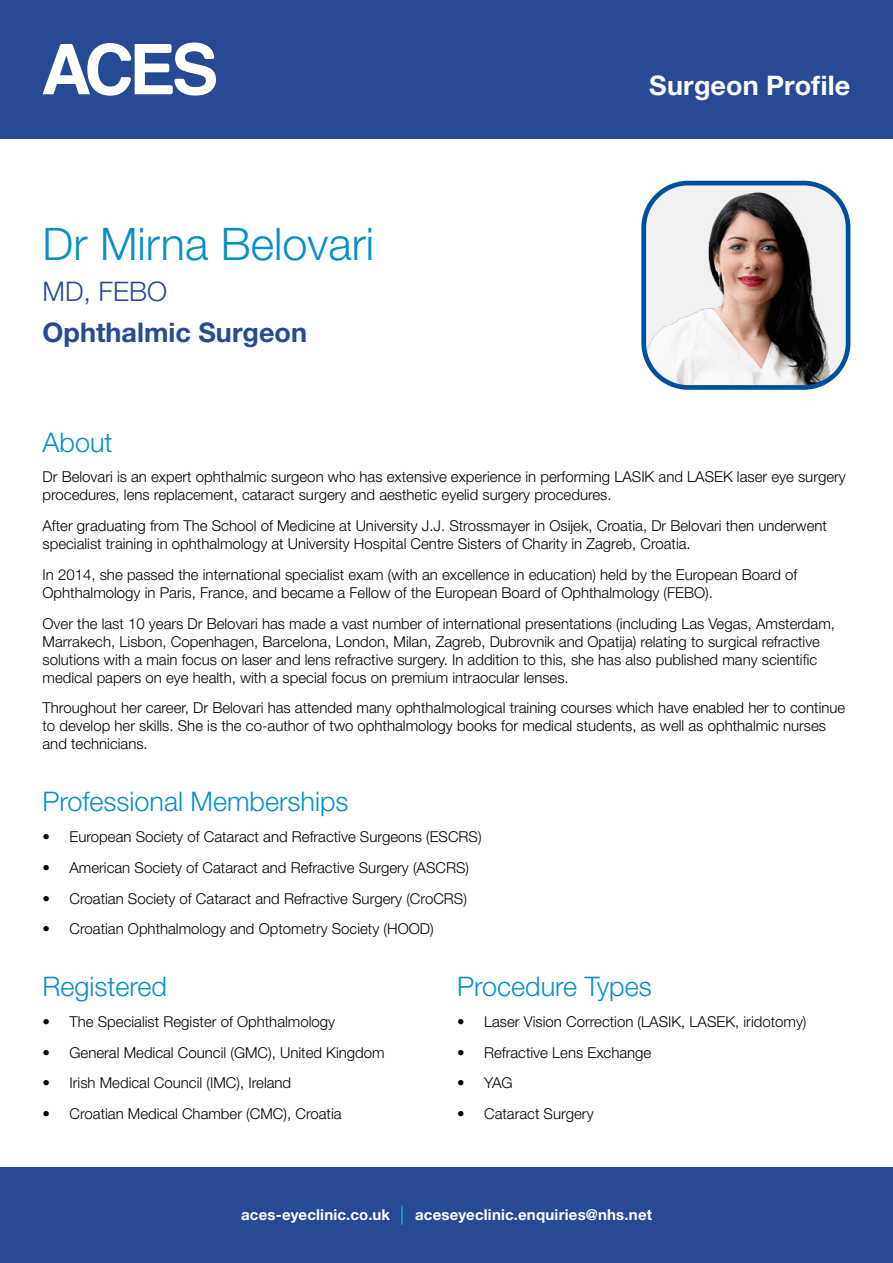
<style>
.page{position:relative;width:893px;height:1263px;background:#fff}
.page>*{position:absolute;margin:0;border:0;box-sizing:border-box;transform-origin:0 0}
.t1{font:300 45px "Helvetica Neue LT Pro";color:#088fc6}
.t2{font:300 27px "Helvetica Neue LT Pro";color:#088fc6}
.t3{font:700 27px "Helvetica Neue LT Pro";color:#264a94}
.t4{font:700 27px "Helvetica Neue LT Pro";letter-spacing:.005em;color:#fff}
.t5{font:300 27px "Helvetica Neue LT Pro";color:#264a94}
.t6{font:300 15px/18px "Helvetica Neue LT Pro";color:#000}
.t7{font:700 15px "Helvetica Neue LT Pro";letter-spacing:.015em;color:#fff}
</style>
<div class="page">
<div style="left:0;top:0;width:893px;height:138px;background:#264a94"></div>
<div style="left:0;top:1167px;width:893px;height:96px;background:#264a94"></div>
<svg style="left:401px;top:1206px;width:2px;height:19px"></svg>
<svg style="left:43px;top:43px;width:173px;height:53px"></svg>
<img style="left:647px;top:183px;width:201px;height:201px">
<div style="left:641px;top:181px;width:209px;height:209px;border:5px solid #004f9d;border-radius:45px"></div>
<h1 class="t1" style="left:43px;top:217px;width:333px">Dr Mirna Belovari</h1>
<h2 class="t5" style="left:43px;top:275px;width:126px">MD, FEBO</h2>
<h2 class="t3" style="left:43px;top:316px;width:266px">Ophthalmic Surgeon</h2>
<h2 class="t4" style="left:649px;top:68px;width:203px">Surgeon Profile</h2>
<h2 class="t2" style="left:43px;top:425px;width:72px">About</h2>
<p class="t6" style="left:43px;top:468px;width:805px">Dr Belovari is an expert ophthalmic surgeon who has extensive experience in performing LASIK and LASEK laser eye surgery procedures, lens replacement, cataract surgery and aesthetic eyelid surgery procedures.</p>
<p class="t6" style="left:43px;top:516px;width:786px">After graduating from The School of Medicine at University J.J. Strossmayer in Osijek, Croatia, Dr Belovari then underwent specialist training in ophthalmology at University Hospital Centre Sisters of Charity in Zagreb, Croatia.</p>
<p class="t6" style="left:43px;top:565px;width:756px">In 2014, she passed the international specialist exam (with an excellence in education) held by the European Board of<br>Ophthalmology in Paris, France, and became a Fellow of the European Board of Ophthalmology (FEBO).</p>
<p class="t6" style="left:43px;top:614px;width:794px">Over the last 10 years Dr Belovari has made a vast number of international presentations (including Las Vegas, Amsterdam, Marrakech, Lisbon, Copenhagen, Barcelona, London, Milan, Zagreb, Dubrovnik and Opatija) relating to surgical refractive solutions with a main focus on laser and lens refractive surgery. In addition to this, she has also published many scientific medical papers on eye health, with a special focus on premium intraocular lenses.</p>
<p class="t6" style="left:43px;top:699px;width:804px">Throughout her career, Dr Belovari has attended many ophthalmological training courses which have enabled her to continue to develop her skills. She is the co-author of two ophthalmology books for medical students, as well as ophthalmic nurses and technicians.</p>
<h2 class="t2" style="left:43px;top:785px;width:308px">Professional Memberships</h2>
<p class="t6" style="left:43px;top:827px;width:441px">• European Society of Cataract and Refractive Surgeons (ESCRS)</p>
<p class="t6" style="left:43px;top:858px;width:428px">• American Society of Cataract and Refractive Surgery (ASCRS)</p>
<p class="t6" style="left:43px;top:889px;width:426px">• Croatian Society of Cataract and Refractive Surgery (CroCRS)</p>
<p class="t6" style="left:43px;top:919px;width:393px">• Croatian Ophthalmology and Optometry Society (HOOD)</p>
<h2 class="t2" style="left:457px;top:970px;width:196px">Procedure Types</h2>
<p class="t6" style="left:457px;top:1012px;width:351px">• Laser Vision Correction (LASIK, LASEK, iridotomy)</p>
<p class="t6" style="left:457px;top:1043px;width:196px">• Refractive Lens Exchange</p>
<p class="t6" style="left:457px;top:1074px;width:57px">• YAG</p>
<p class="t6" style="left:457px;top:1104px;width:138px">• Cataract Surgery</p>
<h2 class="t2" style="left:43px;top:970px;width:126px">Registered</h2>
<p class="t6" style="left:43px;top:1012px;width:294px">• The Specialist Register of Ophthalmology</p>
<p class="t6" style="left:43px;top:1043px;width:344px">• General Medical Council (GMC), United Kingdom</p>
<p class="t6" style="left:43px;top:1074px;width:250px">• Irish Medical Council (IMC), Ireland</p>
<p class="t6" style="left:43px;top:1104px;width:301px">• Croatian Medical Chamber (CMC), Croatia</p>
<p class="t7" style="left:241px;top:1206px;width:151px">aces-eyeclinic.co.uk</p>
<p class="t7" style="left:415px;top:1206px;width:238px">aceseyeclinic.enquiries@nhs.net</p>
</div>
